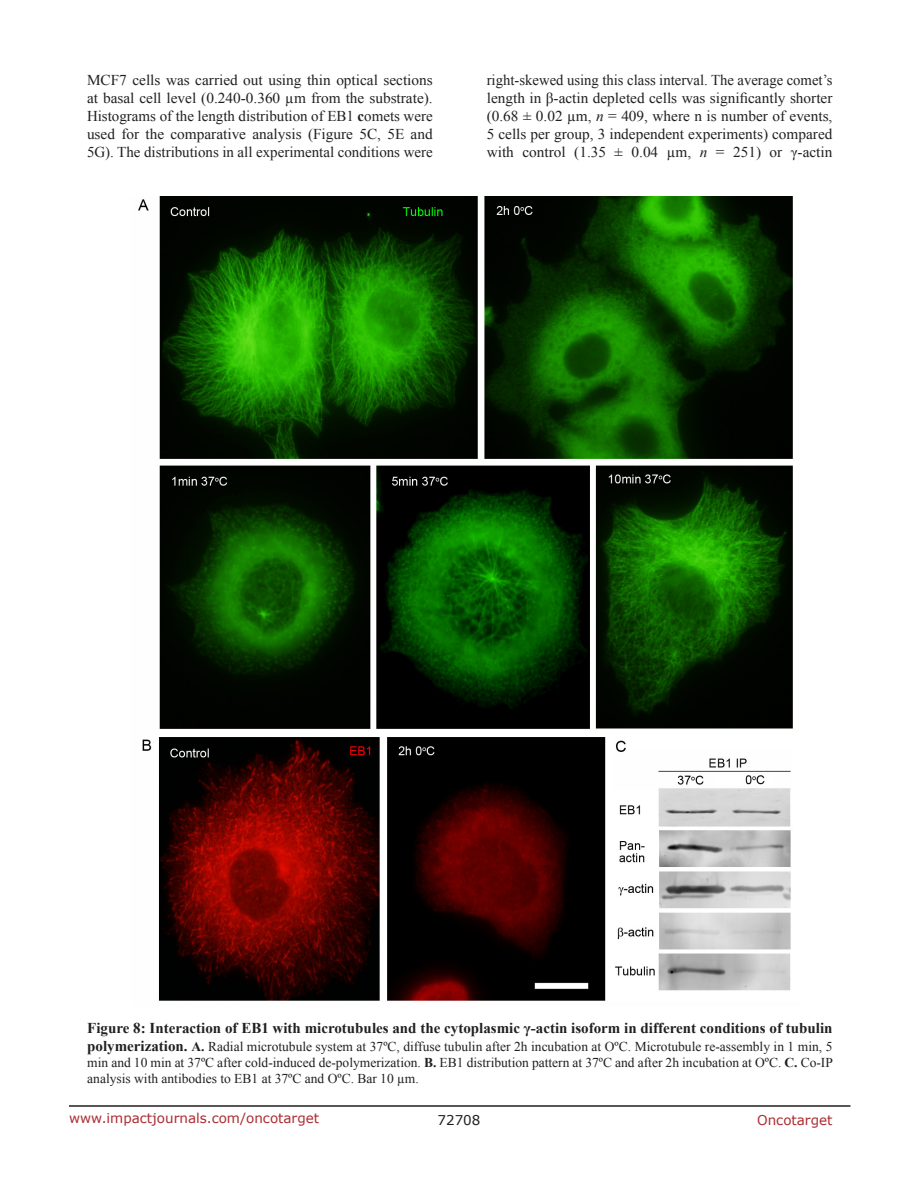
<style>
.page{position:relative;width:918px;height:1188px;background:#fff}
.page>*{position:absolute;margin:0;border:0;box-sizing:border-box;transform-origin:0 0}
.BodyText{font:15px/18px "Times New Roman";color:#221f22;text-align:justify}
.FigureText{font:700 15px "Times New Roman";color:#221f22}
.FigureText-2{font:13.5px/16.2px "Times New Roman";color:#221f22;text-align:justify}
.t1{font:13.5px "Verdana";color:#ac2b31}
.t2{font:13.5px "Verdana";color:#221f22}
.s1{font-weight:700;color:#231f20}
.s2{font-style:italic}
.s3{font-weight:700;font-size:15px}
.s4{font-weight:700}
</style>
<div class="page">
<hr style="left:69px;top:1105px;width:781px;height:2px;background:#231f20">
<img style="left:138px;top:196px;width:655px;height:805px">
<p class="BodyText" style="left:87px;top:71px;width:347px">MCF7 cells was carried out using thin optical sections at basal cell level (0.240-0.360 µm from the substrate).<br>Histograms of the length distribution of EB1 <span class="s1">с</span>omets were used for the comparative analysis (Figure 5С, 5E and 5G). The distributions in all experimental conditions were</p>
<p class="BodyText" style="left:487px;top:71px;width:347px">right-skewed using this class interval. The average comet’s length in β-actin depleted cells was significantly shorter (0.68 ± 0.02 µm, <span class="s2">n</span> = 409, where n is number of events, 5 cells per group, 3 independent experiments) compared with control (1.35 ± 0.04 µm, <span class="s2">n</span> = 251) or γ-actin</p>
<p class="FigureText" style="left:87px;top:1017px;width:747px">Figure 8: Interaction of EB1 with microtubules and the cytoplasmic γ-actin isoform in different conditions of tubulin</p>
<p class="FigureText-2" style="left:87px;top:1038px;width:747px"><span class="s3">polymerization.</span> <span class="s4">A.</span> Radial microtubule system at 37ºC, diffuse tubulin after 2h incubation at OºC. Microtubule re-assembly in 1 min, 5 min and 10 min at 37ºC after cold-induced de-polymerization. <span class="s4">B.</span> EB1 distribution pattern at 37ºC and after 2h incubation at OºC. <span class="s4">C.</span> Co-IP analysis with antibodies to EB1 at 37ºC and OºC. Bar 10 µm.</p>
<p class="t1" style="left:69px;top:1109px;width:252px">www.impactjournals.com/oncotarget</p>
<p class="t2" style="left:438px;top:1111px;width:44px">72708</p>
<p class="t1" style="left:757px;top:1111px;width:77px">Oncotarget</p>
</div>
